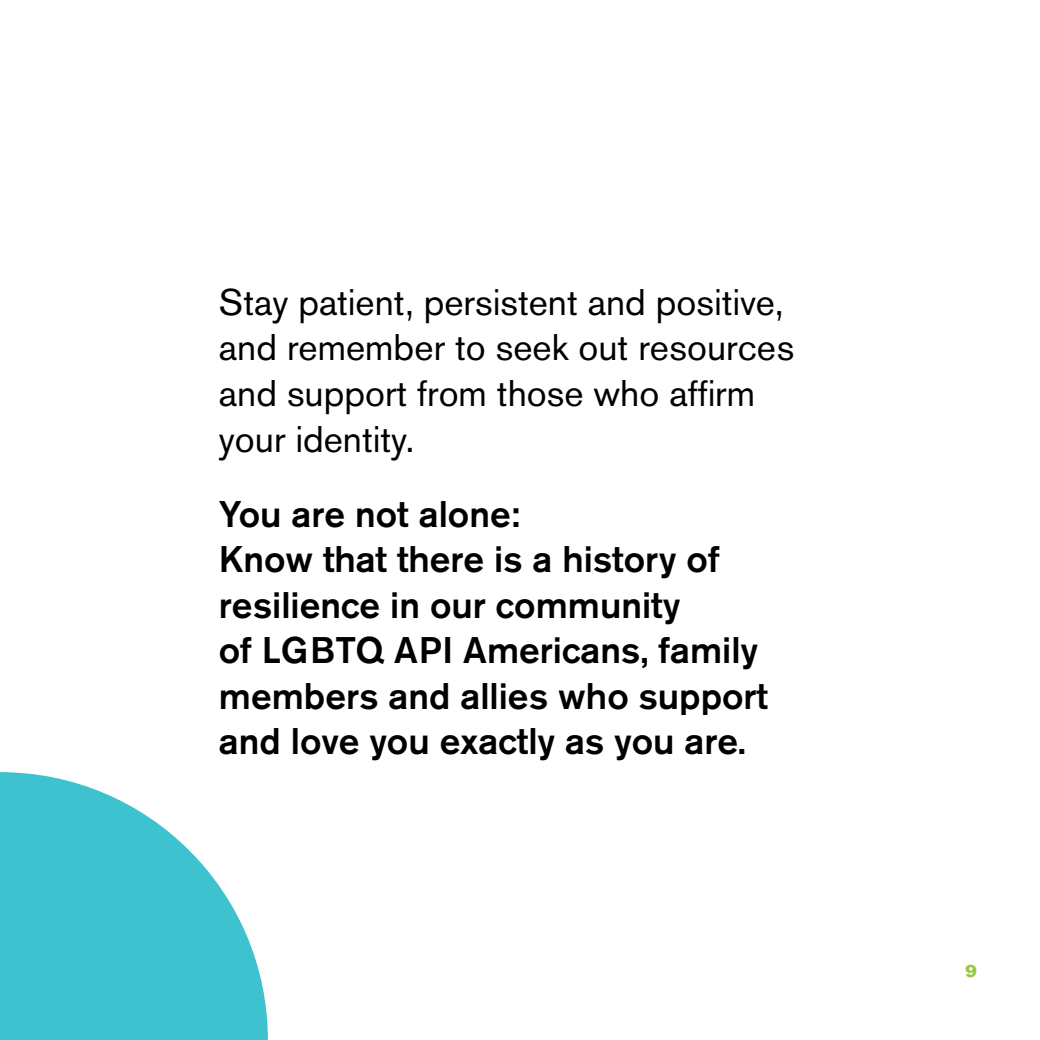
<style>
.page{position:relative;width:1040px;height:1040px;background:#fff}
.page>*{position:absolute;margin:0;border:0;box-sizing:border-box;transform-origin:0 0}
.t1{font:500 36.75px/45.5px "Akzidenz Grotesk BE";color:#000}
.t2{font:36.75px/45.5px "Akzidenz Grotesk BE";color:#000}
.t3{font:17.5px "Akzidenz Grotesk BE Super";color:#95c93d}
</style>
<div class="page">
<svg style="left:0;top:772px;width:268px;height:268px;fill:#3ec2cf"></svg>
<p class="t2" style="left:219px;top:279px;width:577px">Stay patient, persistent and positive, and remember to seek out resources and support from those who affirm your identity.</p>
<p class="t1" style="left:219px;top:491px;width:551px">You are not alone:<br>Know that there is a history of resilience in our community<br>of LGBTQ API Americans, family members and allies who support and love you exactly as you are.</p>
<p class="t3" style="left:965px;top:960px;width:13px">9</p>
</div>
